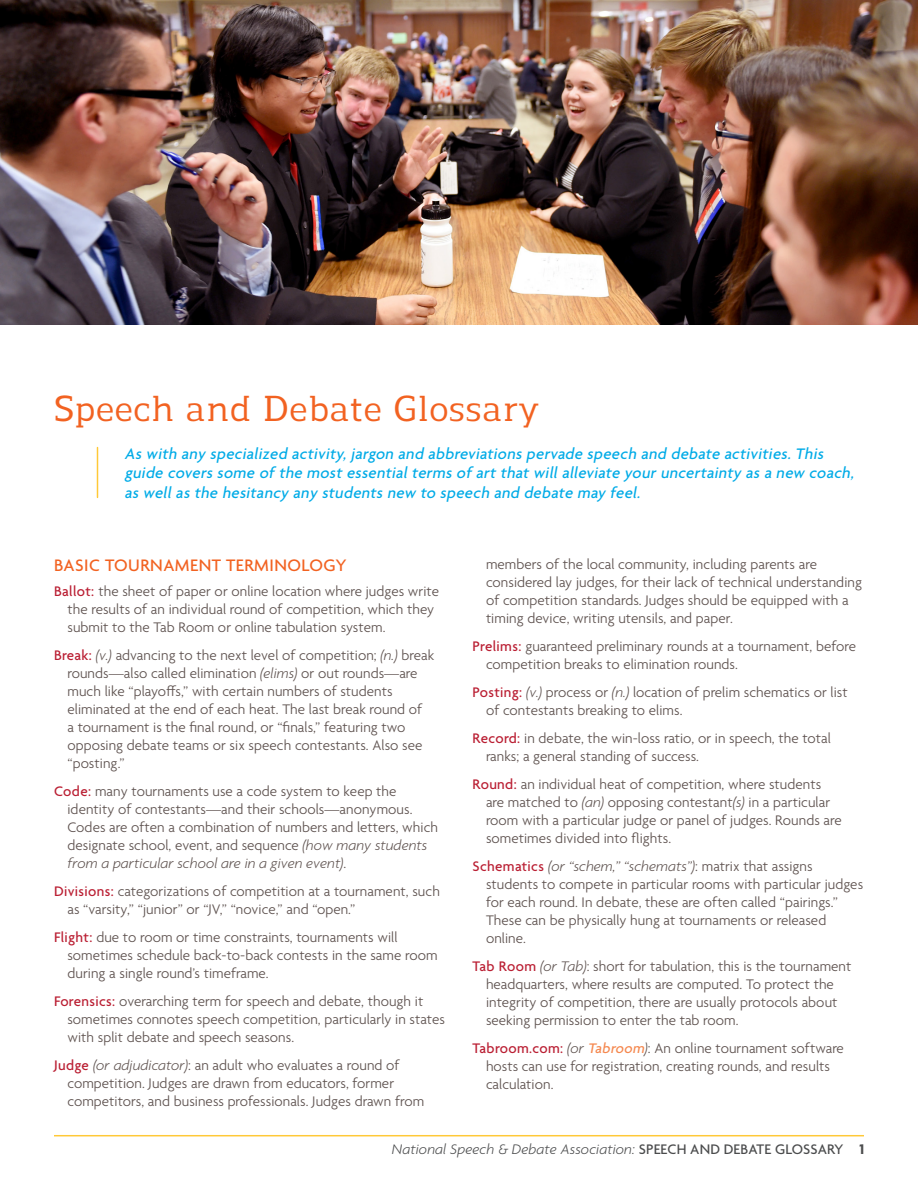
<style>
.page{position:relative;width:918px;height:1188px;background:#fff}
.page>*{position:absolute;margin:0;border:0;box-sizing:border-box;transform-origin:0 0}
.Chapter{font:500 36px "Regan Slab";color:#f26221}
.Section_Header{font:500 18px "Agenda";letter-spacing:.025em;color:#f26221}
.t1{font:italic 500 16.5px/19.8px "Agenda";letter-spacing:-.185em;color:#00abe7}
.Glossary_Entries{font:300 15px/18px "Agenda";letter-spacing:.005em;color:#5d514e}
.t2{font:italic 300 15px "Agenda";letter-spacing:.01em;color:#4b4c4d}
.s1{font-weight:500;color:#ba1f33}
.s2{font-style:italic}
.s3{font-weight:500;font-style:italic;color:#f5884f}
.s4{font-weight:500;font-style:normal}
.s5{font-weight:700;font-style:normal}
</style>
<div class="page">
<hr style="left:54px;top:1135px;width:810px;height:1px;background:#ffc938">
<img style="left:0;top:0;width:918px;height:325px">
<hr style="left:97px;top:448px;width:1px;height:49px;background:#ffc938">
<p class="Chapter" style="left:54px;top:383px;width:487px">Speech and Debate Glossary</p>
<p class="t1" style="left:124px;top:444px;width:734px">As with any specialized activity, jargon and abbreviations pervade speech and debate activities. This guide covers some of the most essential terms of art that will alleviate your uncertainty as a new coach, as well as the hesitancy any students new to speech and debate may feel.</p>
<p class="Section_Header" style="left:54px;top:556px;width:99px">BASIC TOURNA</p>
<p class="Section_Header" style="left:175px;top:556px;width:27px">MENT</p>
<p class="Section_Header" style="left:226px;top:556px;width:61px">TERMINOLO</p>
<p class="Section_Header" style="left:324px;top:556px;width:24px">GY</p>
<p class="Glossary_Entries" style="left:68px;top:583px;width:373px;text-indent:-14px"><span class="s1">Ballot:</span> the sheet of paper or online location where judges write the results of an individual round of competition, which they submit to the Tab Room or online tabulation system.</p>
<p class="Glossary_Entries" style="left:68px;top:647px;width:368px;text-indent:-14px"><span class="s1">Break:</span> <span class="s2">(v.)</span> advancing to the next level of competition; <span class="s2">(n.)</span> break rounds—also called elimination <span class="s2">(elims)</span> or out rounds—are much like “playoffs,” with certain numbers of students eliminated at the end of each heat. The last break round of<br>a tournament is the final round, or “finals,” featuring two opposing debate teams or six speech contestants. Also see “posting.”</p>
<p class="Glossary_Entries" style="left:68px;top:783px;width:372px;text-indent:-14px"><span class="s1">Code:</span> many tournaments use a code system to keep the identity of contestants—and their schools—anonymous.<br>Codes are often a combination of numbers and letters, which designate school, event, and sequence <span class="s2">(how many students from a particular school are in a given event)</span>.</p>
<p class="Glossary_Entries" style="left:68px;top:883px;width:374px;text-indent:-14px"><span class="s1">Divisions:</span> categorizations of competition at a tournament, such as “varsity,” “junior” or “JV,” “novice,” and “open.”</p>
<p class="Glossary_Entries" style="left:68px;top:929px;width:372px;text-indent:-14px"><span class="s1">Flight:</span> due to room or time constraints, tournaments will sometimes schedule back-to-back contests in the same room during a single round’s timeframe.</p>
<p class="Glossary_Entries" style="left:68px;top:993px;width:379px;text-indent:-14px"><span class="s1">Forensics:</span> overarching term for speech and debate, though it sometimes connotes speech competition, particularly in states with split debate and speech seasons.</p>
<p class="Glossary_Entries" style="left:68px;top:1057px;width:358px;text-indent:-14px"><span class="s1">Judge</span> <span class="s2">(or adjudicator)</span>: an adult who evaluates a round of competition. Judges are drawn from educators, former competitors, and business professionals. Judges drawn from</p>
<p class="Glossary_Entries" style="left:486px;top:556px;width:377px">members of the local community, including parents are considered lay judges, for their lack of technical understanding of competition standards. Judges should be equipped with a timing device, writing utensils, and paper.</p>
<p class="Glossary_Entries" style="left:486px;top:638px;width:371px;text-indent:-14px"><span class="s1">Prelims:</span> guaranteed preliminary rounds at a tournament, before competition breaks to elimination rounds.</p>
<p class="Glossary_Entries" style="left:486px;top:684px;width:363px;text-indent:-14px"><span class="s1">Posting:</span> <span class="s2">(v.)</span> process or <span class="s2">(n.)</span> location of prelim schematics or list of contestants breaking to elims.</p>
<p class="Glossary_Entries" style="left:486px;top:730px;width:346px;text-indent:-14px"><span class="s1">Record:</span> in debate, the win-loss ratio, or in speech, the total ranks; a general standing of success.</p>
<p class="Glossary_Entries" style="left:486px;top:776px;width:357px;text-indent:-14px"><span class="s1">Round:</span> an individual heat of competition, where students are matched to <span class="s2">(an)</span> opposing contestant<span class="s2">(s)</span> in a particular room with a particular judge or panel of judges. Rounds are sometimes divided into flights.</p>
<p class="Glossary_Entries" style="left:486px;top:858px;width:379px;text-indent:-14px"><span class="s1">Schematics</span> <span class="s2">(or “schem,” “schemats”)</span>: matrix that assigns students to compete in particular rooms with particular judges for each round. In debate, these are often called “pairings.” These can be physically hung at tournaments or released online.</p>
<p class="Glossary_Entries" style="left:486px;top:958px;width:367px;text-indent:-14px"><span class="s1">Tab Room</span> <span class="s2">(or Tab)</span>: short for tabulation, this is the tournament headquarters, where results are computed. To protect the integrity of competition, there are usually protocols about seeking permission to enter the tab room.</p>
<p class="Glossary_Entries" style="left:486px;top:1040px;width:359px;text-indent:-14px"><span class="s1">Tabroom.com:</span> <span class="s2">(or</span> <span class="s3">Tabroom</span><span class="s2">)</span>: An online tournament software hosts can use for registration, creating rounds, and results calculation.</p>
<p class="t2" style="left:392px;top:1141px;width:474px">National Speech &amp; Debate Association: <span class="s4">Speech and Debate Glossary</span> <span class="s5">1</span></p>
</div>
